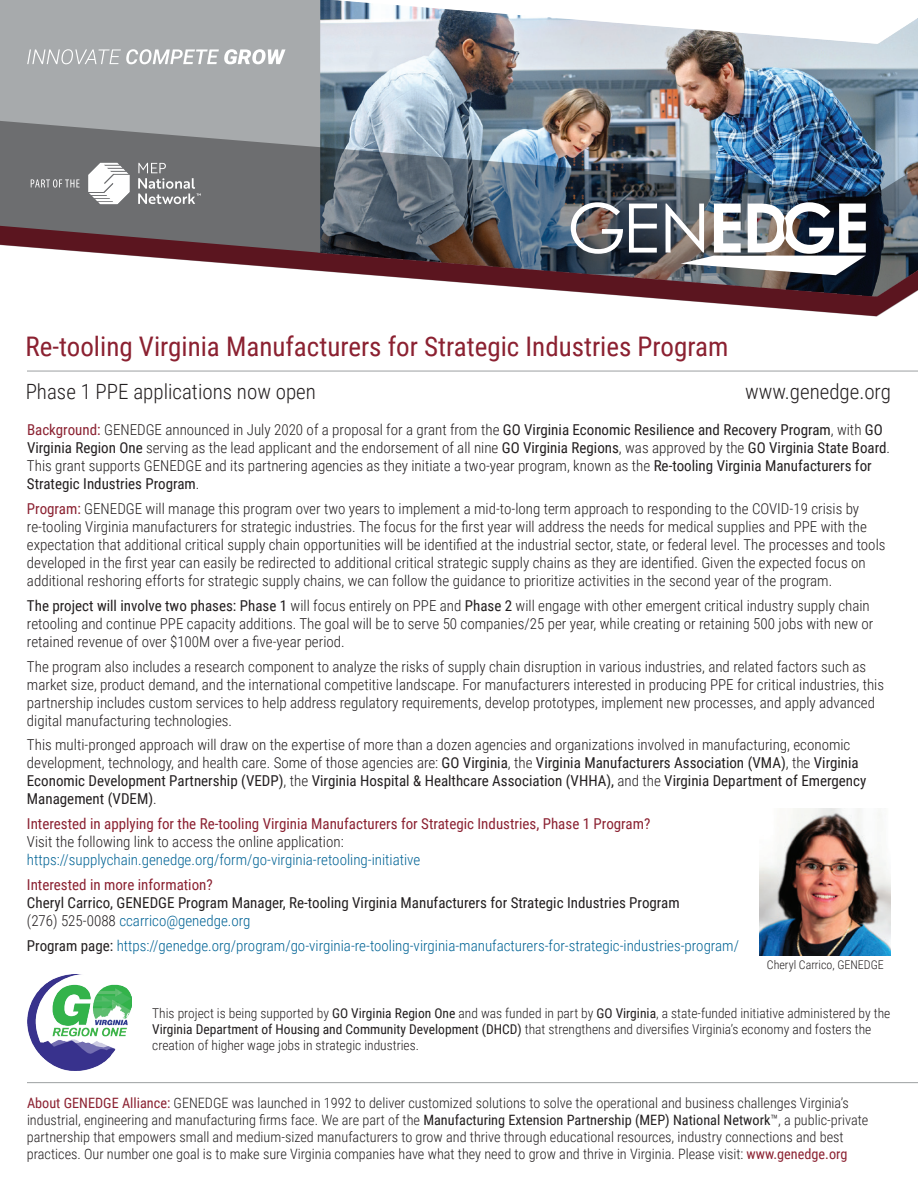
<style>
.page{position:relative;width:918px;height:1188px;background:#fff}
.page>*{position:absolute;margin:0;border:0;box-sizing:border-box;transform-origin:0 0}
.t1{font:27px "Roboto Condensed";color:#8b2131}
.t2{font:300 21px "Roboto Condensed";color:#231f20}
.t3{font:300 15px/18px "Roboto Condensed";color:#231f20}
.t4{font:300 15px "Roboto Condensed";color:#016395}
.t5{font:15px/18px "Roboto Condensed";color:#231f20}
.t6{font:15px "Roboto Condensed";color:#8b2131}
.t7{font:300 14.25px/17.1px "Roboto Condensed";color:#231f20}
.t8{font:300 13.5px/16.2px "Roboto Condensed";color:#231f20}
.t9{font:300 12px "Roboto Condensed";color:#231f20}
.s1{font-weight:400;color:#8b2131}
.s2{font-weight:400}
.s3{font-weight:300}
.s4{font-weight:300;color:#016395}
.s5{font-weight:400;color:#231f20}
</style>
<div class="page">
<img style="left:320px;top:0;width:598px;height:120px">
<div style="left:0;top:0;width:320px;height:120px;background:#a7aaac"></div>
<img style="left:0;top:120px;width:918px;height:197px">
<svg style="left:571px;top:202px;width:52px;height:52px"></svg>
<svg style="left:629px;top:204px;width:28px;height:49px"></svg>
<svg style="left:666px;top:202px;width:200px;height:73px"></svg>
<hr style="left:27px;top:1082px;width:891px;height:1px;background:#a7aaac">
<svg style="left:31px;top:179px;width:49px;height:9px"></svg>
<svg style="left:88px;top:163px;width:41px;height:41px"></svg>
<svg style="left:138px;top:163px;width:63px;height:41px;background:#8b8c8e"></svg>
<svg style="left:27px;top:49px;width:259px;height:15px"></svg>
<hr style="left:27px;top:370px;width:891px;height:2px;background:#a7aaac">
<img style="left:27px;top:975px;width:104px;height:95px">
<img style="left:760px;top:808px;width:131px;height:148px">
<h1 class="t1" style="left:26px;top:328px;width:704px">Re-tooling Virginia Manufacturers for Strategic Industries Program</h1>
<h2 class="t2" style="left:26px;top:376px;width:292px">Phase 1 PPE applications now open</h2>
<h2 class="t2" style="left:745px;top:377px;width:147px">www.genedge.org</h2>
<p class="t3" style="left:27px;top:421px;width:865px"><span class="s1">Background:</span> GENEDGE announced in July 2020 of a proposal for a grant from the <span class="s2">GO Virginia Economic Resilience and Recovery Program</span>, with <span class="s2">GO Virginia Region One</span> serving as the lead applicant and the endorsement of all nine <span class="s2">GO Virginia Regions</span>, was approved by the <span class="s2">GO Virginia State Board</span>.<br>This grant supports GENEDGE and its partnering agencies as they initiate a two-year program, known as the <span class="s2">Re-tooling Virginia Manufacturers for Strategic Industries Program</span>.</p>
<p class="t3" style="left:27px;top:499px;width:860px"><span class="s1">Program:</span> GENEDGE will manage this program over two years to implement a mid-to-long term approach to responding to the COVID-19 crisis by re-tooling Virginia manufacturers for strategic industries. The focus for the first year will address the needs for medical supplies and PPE with the expectation that additional critical supply chain opportunities will be identified at the industrial sector, state, or federal level. The processes and tools developed in the first year can easily be redirected to additional critical strategic supply chains as they are identified. Given the expected focus on additional reshoring efforts for strategic supply chains, we can follow the guidance to prioritize activities in the second year of the program.</p>
<p class="t3" style="left:27px;top:596px;width:848px"><span class="s2">The project will involve two phases: Phase 1</span> will focus entirely on PPE and <span class="s2">Phase 2</span> will engage with other emergent critical industry supply chain retooling and continue PPE capacity additions. The goal will be to serve 50 companies/25 per year, while creating or retaining 500 jobs with new or retained revenue of over $100M over a five-year period.</p>
<p class="t3" style="left:27px;top:657px;width:859px">The program also includes a research component to analyze the risks of supply chain disruption in various industries, and related factors such as market size, product demand, and the international competitive landscape. For manufacturers interested in producing PPE for critical industries, this partnership includes custom services to help address regulatory requirements, develop prototypes, implement new processes, and apply advanced digital manufacturing technologies.</p>
<p class="t3" style="left:27px;top:736px;width:841px">This multi-pronged approach will draw on the expertise of more than a dozen agencies and organizations involved in manufacturing, economic development, technology, and health care. Some of those agencies are: <span class="s2">GO Virginia</span>, the <span class="s2">Virginia Manufacturers Association (VMA)</span>, the <span class="s2">Virginia Economic Development Partnership (VEDP)</span>, the <span class="s2">Virginia Hospital &amp; Healthcare Association (VHHA),</span> and the <span class="s2">Virginia Department of Emergency Management (VDEM)</span>.</p>
<p class="t6" style="left:27px;top:813px;width:625px">Interested in applying for the Re-tooling Virginia Manufacturers for Strategic Industries, Phase 1 Program?</p>
<p class="t3" style="left:27px;top:832px;width:318px">Visit the following link to access the online application:</p>
<p class="t4" style="left:27px;top:849px;width:395px">https://supplychain.genedge.org/form/go-virginia-retooling-initiative</p>
<p class="t6" style="left:27px;top:874px;width:187px">Interested in more information?</p>
<p class="t5" style="left:27px;top:893px;width:654px">Cheryl Carrico, GENEDGE Program Manager, Re-tooling Virginia Manufacturers for Strategic Industries Program <span class="s3">(276) 525-0088</span> <span class="s4">ccarrico@genedge.org</span></p>
<p class="t4" style="left:27px;top:935px;width:714px"><span class="s5">Program page:</span> https://genedge.org/program/go-virginia-re-tooling-virginia-manufacturers-for-strategic-industries-program/</p>
<p class="t9" style="left:767px;top:957px;width:118px">Cheryl Carrico, GENEDGE</p>
<p class="t8" style="left:152px;top:1005px;width:740px">This project is being supported by <span class="s2">GO Virginia Region One</span> and was funded in part by <span class="s2">GO Virginia</span>, a state-funded initiative administered by the<br><span class="s2">Virginia Department of Housing and Community Development (DHCD)</span> that strengthens and diversifies Virginia’s economy and fosters the creation of higher wage jobs in strategic industries.</p>
<p class="t7" style="left:27px;top:1094px;width:843px"><span class="s1">About GENEDGE Alliance:</span> GENEDGE was launched in 1992 to deliver customized solutions to solve the operational and business challenges Virginia’s industrial, engineering and manufacturing firms face. We are part of the <span class="s2">Manufacturing Extension Partnership (MEP) National Network</span>™, a public-private partnership that empowers small and medium-sized manufacturers to grow and thrive through educational resources, industry connections and best practices. Our number one goal is to make sure Virginia companies have what they need to grow and thrive in Virginia. Please visit: <span class="s1">www.genedge.org</span></p>
</div>
